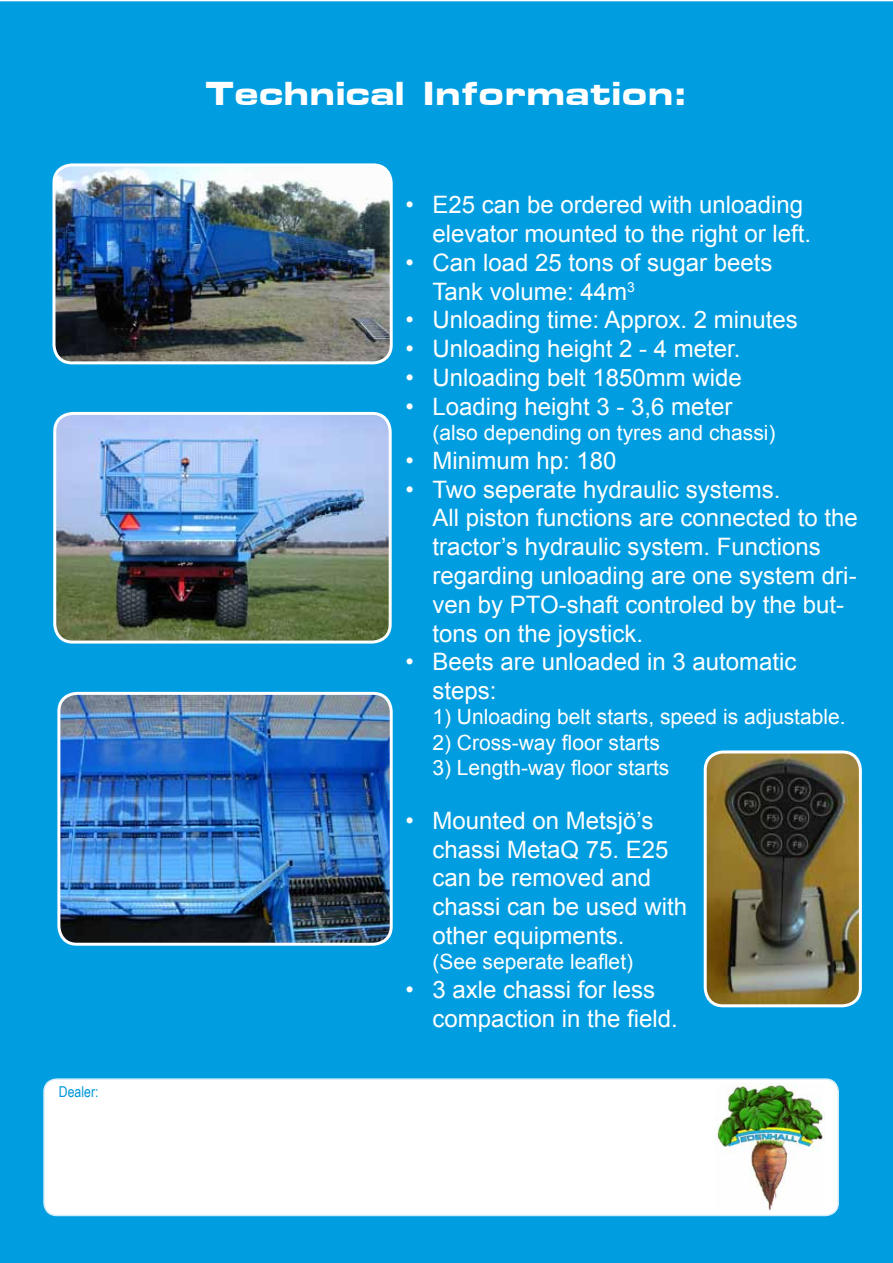
<style>
.page{position:relative;width:893px;height:1263px;background:#fff}
.page>*{position:absolute;margin:0;border:0;box-sizing:border-box;transform-origin:0 0}
.t1{font:700 39px "Metrostyle Extended";color:#fff}
.t2{font:24px/28.8px "Arial";color:#fff}
.t3{font:21px "Arial";color:#fff}
.t4{font:15px "Arial Narrow";color:#0096d9}
</style>
<div class="page">
<div style="left:0;top:1px;width:893px;height:1262px;background:#009ee0"></div>
<div style="left:44px;top:1079px;width:794px;height:136px;background:#fff;border-radius:13px"></div>
<div style="left:43px;top:1078px;width:796px;height:138px;border:2px solid #d5edfa;border-radius:13px"></div>
<img style="left:717px;top:1083px;width:108px;height:128px">
<img style="left:59px;top:693px;width:332px;height:251px">
<div style="left:57px;top:692px;width:336px;height:254px;border:3px solid #fff;border-radius:18px"></div>
<img style="left:55px;top:413px;width:335px;height:229px">
<div style="left:53px;top:412px;width:339px;height:231px;border:3px solid #fff;border-radius:18px"></div>
<img style="left:54px;top:165px;width:337px;height:198px">
<div style="left:52px;top:163px;width:341px;height:201px;border:3px solid #fff;border-radius:18px"></div>
<img style="left:705px;top:752px;width:155px;height:254px">
<div style="left:704px;top:750px;width:158px;height:257px;border:3px solid #fff;border-radius:18px"></div>
<p class="t4" style="left:59px;top:1081px;width:41px">Dealer:</p>
<h1 class="t1" style="left:206px;top:72px;width:483px">Technical Information:</h1>
<p class="t2" style="left:432px;top:191px;width:380px;text-indent:-27px">• E25 can be ordered with unloading elevator mounted to the right or left.</p>
<p class="t2" style="left:432px;top:248px;width:342px;text-indent:-27px">• Can load 25 tons of sugar beets<br>Tank volume: 44m<sup>3</sup></p>
<p class="t2" style="left:405px;top:306px;width:394px">• Unloading time: Approx. 2 minutes</p>
<p class="t2" style="left:405px;top:335px;width:337px">• Unloading height 2 - 4 meter.</p>
<p class="t2" style="left:405px;top:363px;width:338px">• Unloading belt 1850mm wide</p>
<p class="t2" style="left:405px;top:392px;width:329px">• Loading height 3 - 3,6 meter</p>
<p class="t3" style="left:432px;top:419px;width:345px">(also depending on tyres and chassi)</p>
<p class="t2" style="left:405px;top:446px;width:213px">• Minimum hp: 180</p>
<p class="t2" style="left:432px;top:475px;width:427px;text-indent:-27px">• Two seperate hydraulic systems.<br>All piston functions are connected to the tractor’s hydraulic system. Functions regarding unloading are one system dri&shy;ven by PTO-shaft controled by the but&shy;tons on the joystick.</p>
<p class="t2" style="left:432px;top:648px;width:366px;text-indent:-27px">• Beets are unloaded in 3 automatic steps:</p>
<p class="t3" style="left:432px;top:703px;width:415px">1) Unloading belt starts, speed is adjustable.</p>
<p class="t3" style="left:432px;top:728px;width:229px">2) Cross-way floor starts</p>
<p class="t3" style="left:432px;top:754px;width:238px">3) Length-way floor starts</p>
<p class="t2" style="left:432px;top:806px;width:256px;text-indent:-27px">• Mounted on Metsjö’s chassi MetaQ 75. E25 can be removed and chassi can be used with other equipments.</p>
<p class="t3" style="left:432px;top:948px;width:202px">(See seperate leaflet)</p>
<p class="t2" style="left:432px;top:975px;width:247px;text-indent:-27px">• 3 axle chassi for less compaction in the field.</p>
</div>
